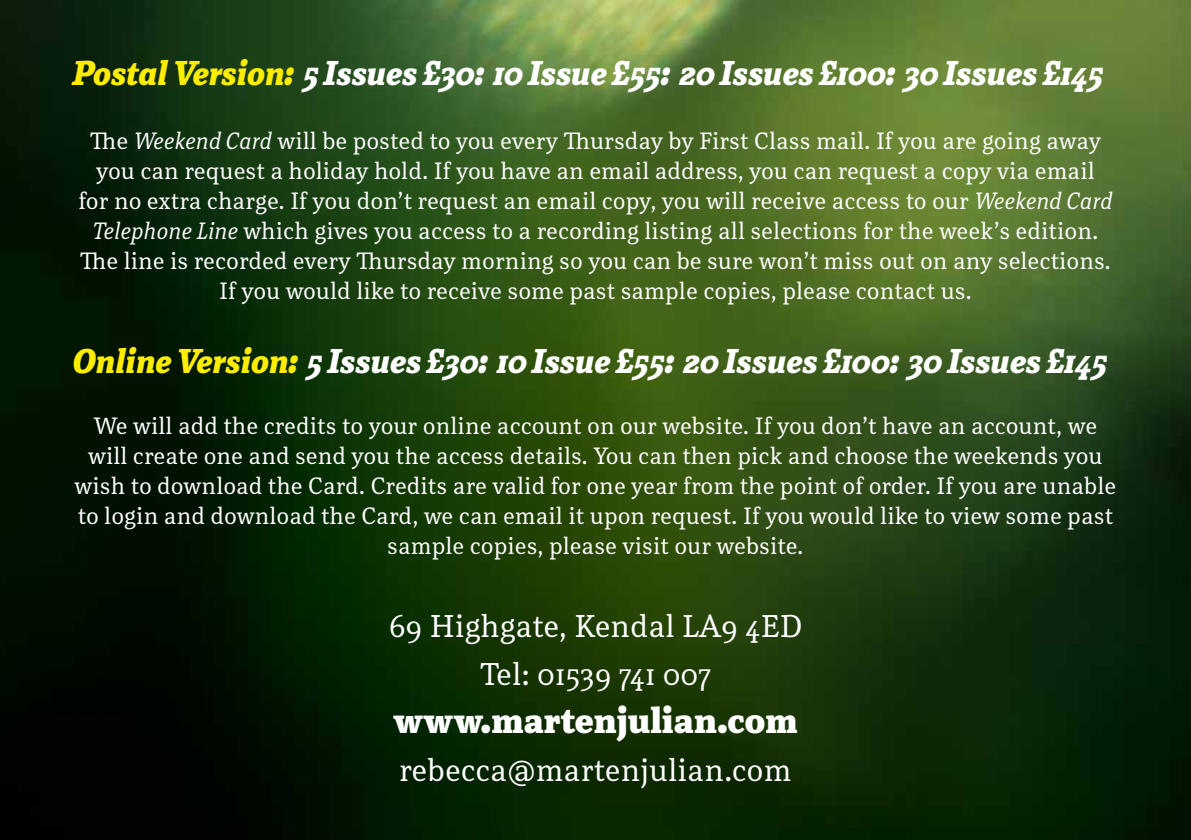
<style>
.page{position:relative;width:1191px;height:840px;background:#fff}
.page>*{position:absolute;margin:0;border:0;box-sizing:border-box;transform-origin:0 0}
.t1{font:900 36px "Rail";color:#fff}
.t2{font:italic 900 34px "Rail";letter-spacing:-.01em;color:#fff}
.t3{font:32px/48px "Rail";color:#fff;text-align:center}
.t4{font:24px/30px "Rail";letter-spacing:-.005em;color:#fff;text-align:center}
.s1{color:#ffed00}
.s2{font-style:italic}
</style>
<div class="page">
<img style="left:0;top:0;width:1191px;height:839px">
<h2 class="t2" style="left:72px;top:50px;width:1033px"><span class="s1">Postal Version:</span> 5 Issues £30: 10 Issue £55: 20 Issues £100: 30 Issues £145</h2>
<p class="t4" style="left:78px;top:125px;width:1035px">The <span class="s2">Weekend Card</span> will be posted to you every Thursday by First Class mail. If you are going away you can request a holiday hold. If you have an email address, you can request a copy via email for no extra charge. If you don’t request an email copy, you will receive access to our <span class="s2">Weekend Card Telephone Line</span> which gives you access to a recording listing all selections for the week’s edition.<br>The line is recorded every Thursday morning so you can be sure won’t miss out on any selections.<br>If you would like to receive some past sample copies, please contact us.</p>
<h2 class="t2" style="left:72px;top:338px;width:1037px"><span class="s1">Online Version:</span> 5 Issues £30: 10 Issue £55: 20 Issues £100: 30 Issues £145</h2>
<p class="t4" style="left:75px;top:409px;width:1043px">We will add the credits to your online account on our website. If you don’t have an account, we will create one and send you the access details. You can then pick and choose the weekends you wish to download the Card. Credits are valid for one year from the point of order. If you are unable to login and download the Card, we can email it upon request. If you would like to view some past sample copies, please visit our website.</p>
<h3 class="t3" style="left:389px;top:601px;width:415px">69 Highgate, Kendal LA9 4ED<br>Tel: 01539 741 007</h3>
<h1 class="t1" style="left:393px;top:695px;width:406px">www.martenjulian.com</h1>
<h3 class="t3" style="left:399px;top:745px;width:394px">rebecca@martenjulian.com</h3>
</div>
